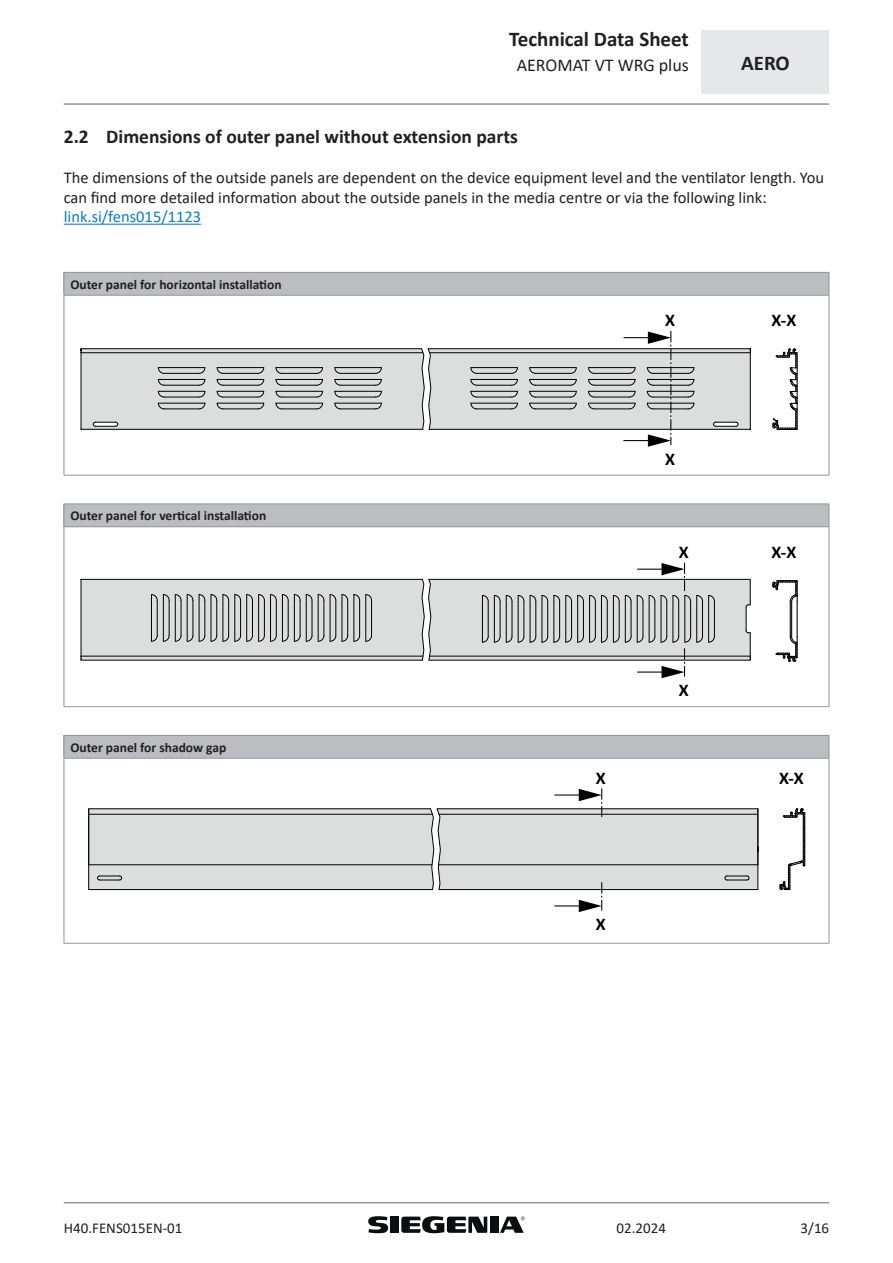
<style>
.page{position:relative;width:893px;height:1263px;background:#fff}
.page>*{position:absolute;margin:0;border:0;box-sizing:border-box;transform-origin:0 0}
.t1{font:700 21px "Calibri";color:#231f20}
.t2{font:700 19.5px "Calibri";color:#231f20}
.t3{font:18px "Calibri";color:#231f20}
.t4{font:700 18px "Calibri";color:#000001}
.t5{font:16.5px/19.8px "Calibri";color:#231f20}
.t6{font:16.5px "Calibri";color:#107bc1}
.t7{font:15px "Calibri";color:#231f20}
.t8{font:700 13.5px "Calibri";color:#231f20}
</style>
<div class="page">
<hr style="left:64px;top:1202px;width:765px;height:1px;background:#939598">
<hr style="left:64px;top:103px;width:765px;height:2px;background:#939598">
<div style="left:390px;top:1216px;width:9px;height:17px;background:#0b0e10"></div>
<svg style="left:368px;top:1216px;width:20px;height:17px"></svg>
<div style="left:490px;top:1216px;width:9px;height:17px;background:#0b0e10"></div>
<svg style="left:401px;top:1216px;width:86px;height:17px"></svg>
<svg style="left:500px;top:1216px;width:25px;height:17px"></svg>
<hr style="left:64px;top:224px;width:137px;height:1px;background:#107bc1">
<div style="left:64px;top:272px;width:765px;height:23px;background:#bcbdc0"></div>
<hr style="left:64px;top:295px;width:765px;height:1px;background:#939598">
<hr style="left:64px;top:295px;width:1px;height:180px;background:#939598">
<hr style="left:829px;top:295px;width:1px;height:180px;background:#939598">
<hr style="left:64px;top:475px;width:765px;height:1px;background:#939598">
<hr style="left:64px;top:272px;width:765px;height:1px;background:#939598">
<svg style="left:64px;top:273px;width:1px;height:22px"></svg>
<svg style="left:829px;top:273px;width:1px;height:22px"></svg>
<svg style="left:772px;top:348px;width:26px;height:82px"></svg>
<svg style="left:81px;top:331px;width:670px;height:116px"></svg>
<div style="left:64px;top:504px;width:765px;height:23px;background:#bcbdc0"></div>
<hr style="left:64px;top:526px;width:765px;height:1px;background:#939598">
<hr style="left:64px;top:527px;width:1px;height:179px;background:#939598">
<hr style="left:829px;top:527px;width:1px;height:179px;background:#939598">
<hr style="left:64px;top:706px;width:765px;height:1px;background:#939598">
<hr style="left:64px;top:504px;width:765px;height:1px;background:#939598">
<svg style="left:64px;top:504px;width:1px;height:22px"></svg>
<svg style="left:829px;top:504px;width:1px;height:23px"></svg>
<hr style="left:797px;top:602px;width:1px;height:35px;background:#000001">
<hr style="left:791px;top:602px;width:1px;height:35px;background:#000001">
<hr style="left:790px;top:602px;width:1px;height:35px;background:#000001">
<svg style="left:772px;top:580px;width:26px;height:23px"></svg>
<svg style="left:775px;top:636px;width:23px;height:26px"></svg>
<svg style="left:81px;top:563px;width:670px;height:115px"></svg>
<div style="left:64px;top:735px;width:765px;height:23px;background:#bcbdc0"></div>
<hr style="left:64px;top:735px;width:765px;height:1px;background:#939598">
<svg style="left:64px;top:736px;width:1px;height:22px"></svg>
<svg style="left:829px;top:735px;width:1px;height:23px"></svg>
<hr style="left:64px;top:758px;width:765px;height:1px;background:#939598">
<hr style="left:64px;top:758px;width:1px;height:185px;background:#939598">
<hr style="left:829px;top:758px;width:1px;height:185px;background:#939598">
<hr style="left:64px;top:943px;width:765px;height:1px;background:#939598">
<svg style="left:88px;top:789px;width:670px;height:123px"></svg>
<svg style="left:779px;top:808px;width:27px;height:83px"></svg>
<div style="left:702px;top:30px;width:127px;height:64px;background:#e6e7e9"></div>
<p class="t1" style="left:509px;top:24px;width:181px">Technical Data Sheet</p>
<p class="t3" style="left:517px;top:53px;width:174px">AEROMAT VT WRG plus</p>
<p class="t1" style="left:741px;top:48px;width:50px">AERO</p>
<p class="t2" style="left:64px;top:123px;width:456px">2.2 Dimensions of outer panel without extension parts</p>
<p class="t5" style="left:64px;top:167px;width:762px">The dimensions of the outside panels are dependent on the device equipment level and the ventilator length. You can find more detailed information about the outside panels in the media centre or via the following link:</p>
<p class="t6" style="left:64px;top:205px;width:139px">link.si/fens015/1123</p>
<p class="t8" style="left:70px;top:275px;width:213px">Outer panel for horizontal installation</p>
<p class="t8" style="left:70px;top:506px;width:197px">Outer panel for vertical installation</p>
<p class="t8" style="left:70px;top:738px;width:157px">Outer panel for shadow gap</p>
<p class="t4" style="left:665px;top:307px;width:11px">X</p>
<p class="t4" style="left:771px;top:308px;width:26px">X-X</p>
<p class="t4" style="left:665px;top:446px;width:11px">X</p>
<p class="t4" style="left:679px;top:539px;width:11px">X</p>
<p class="t4" style="left:771px;top:539px;width:26px">X-X</p>
<p class="t4" style="left:679px;top:678px;width:11px">X</p>
<p class="t4" style="left:596px;top:765px;width:11px">X</p>
<p class="t4" style="left:779px;top:765px;width:26px">X-X</p>
<p class="t4" style="left:596px;top:912px;width:11px">X</p>
<p class="t7" style="left:64px;top:1218px;width:120px">H40.FENS015EN-01</p>
<p class="t7" style="left:617px;top:1218px;width:51px">02.2024</p>
<p class="t7" style="left:801px;top:1218px;width:30px">3/16</p>
</div>
